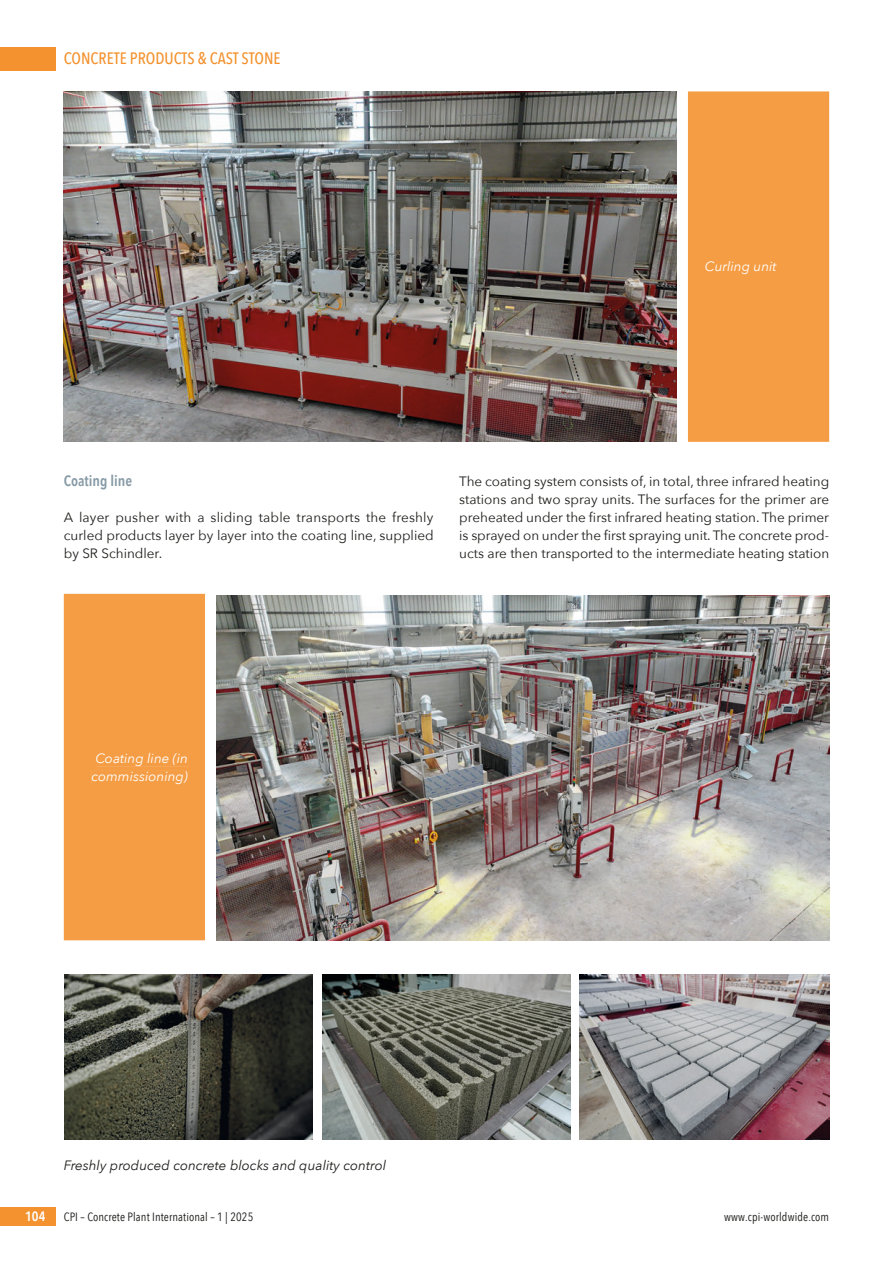
<style>
.page{position:relative;width:893px;height:1263px;background:#fff}
.page>*{position:absolute;margin:0;border:0;box-sizing:border-box;transform-origin:0 0}
.t1{font:500 16.5px "Avenir Next Condensed";color:#f3922e}
.t2{font:600 15px "Avenir Next Condensed";color:#869aa6}
.t3{font:13.5px/18px "Avenir Next";color:#1d1d1b;text-align:justify}
.t4{font:italic 13.5px "Avenir Next";color:#1d1d1b}
.t5{font:italic 13.5px/18px "Avenir Next";color:#fff}
.t6{font:600 13.5px "Avenir Next Condensed";color:#fff}
.t7{font:12px "Avenir Next Condensed";letter-spacing:.01em;color:#1d1d1b}
</style>
<div class="page">
<div style="left:0;top:47px;width:55px;height:23px;background:#f3922e"></div>
<div style="left:0;top:1208px;width:55px;height:18px;background:#f3922e"></div>
<img style="left:65px;top:974px;width:248px;height:166px">
<img style="left:322px;top:974px;width:248px;height:166px">
<img style="left:580px;top:974px;width:249px;height:166px">
<img style="left:64px;top:91px;width:612px;height:351px">
<div style="left:688px;top:91px;width:141px;height:351px;background:#f59d44"></div>
<div style="left:706px;top:261px;width:71px;height:14px;background:#f59d44"></div>
<div style="left:64px;top:594px;width:141px;height:346px;background:#f59d44"></div>
<div style="left:96px;top:753px;width:92px;height:13px;background:#f59d44"></div>
<div style="left:92px;top:771px;width:96px;height:13px;background:#f59d44"></div>
<img style="left:217px;top:596px;width:612px;height:344px">
<p class="t1" style="left:64px;top:49px;width:218px">CONCRETE PRODUCTS &amp; CAST STONE</p>
<p class="t5" style="left:705px;top:257px;width:73px">Curling unit</p>
<p class="t2" style="left:64px;top:468px;width:70px">Coating line</p>
<p class="t3" style="left:64px;top:508px;width:371px">A layer pusher with a sliding table transports the freshly curled products layer by layer into the coating line, supplied by SR Schindler.</p>
<p class="t3" style="left:459px;top:472px;width:371px">The coating system consists of, in total, three infrared heating stations and two spray units. The surfaces for the primer are preheated under the first infrared heating station. The primer is sprayed on under the first spraying unit. The concrete prod&shy;ucts are then transported to the intermediate heating station</p>
<p class="t5" style="left:91px;top:749px;width:98px">Coating line (in commissioning)</p>
<p class="t4" style="left:64px;top:1154px;width:324px">Freshly produced concrete blocks and quality control</p>
<p class="t6" style="left:25px;top:1205px;width:22px">104</p>
<p class="t7" style="left:64px;top:1207px;width:191px">CPI – Concrete Plant International – 1 | 2025</p>
<p class="t7" style="left:724px;top:1207px;width:107px">www.cpi-worldwide.com</p>
</div>
